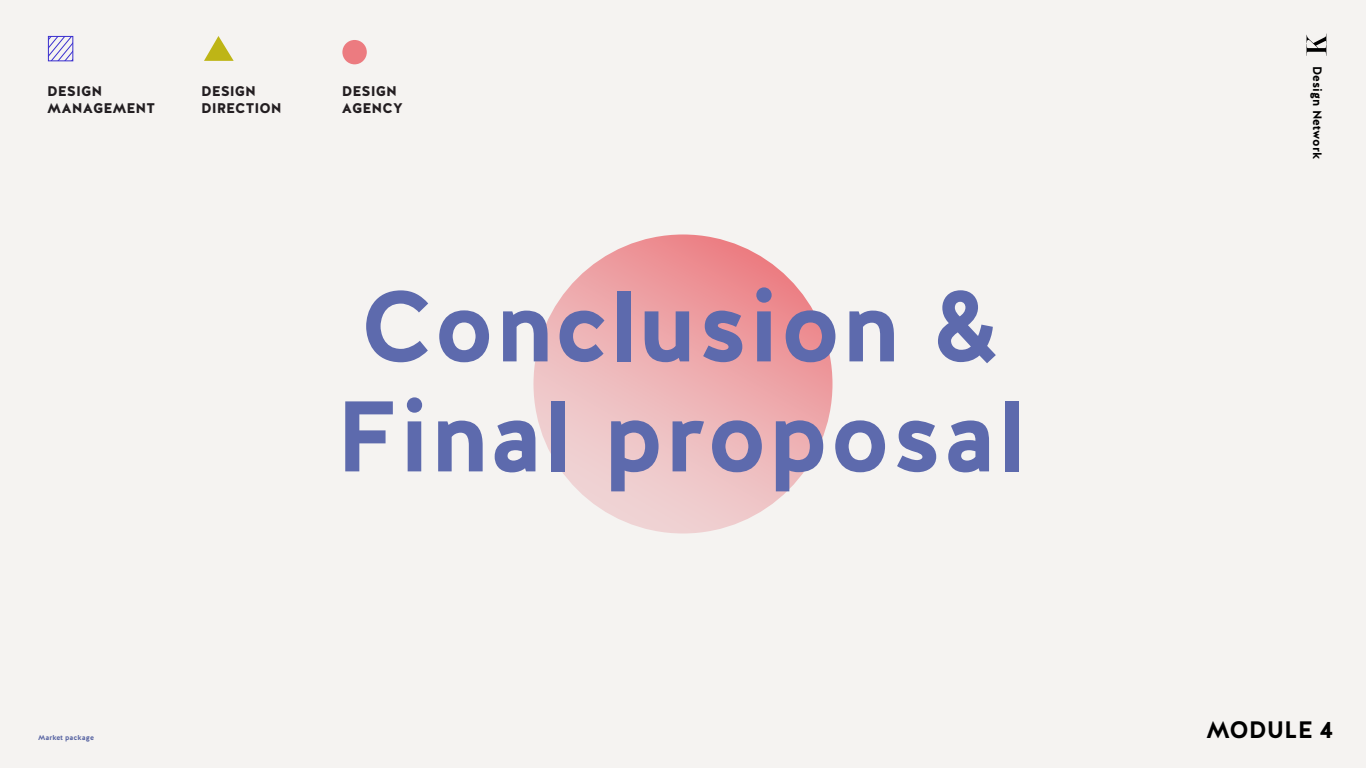
<style>
.page{position:relative;width:1366px;height:768px;background:#f5f3f1}
.page>*{position:absolute;margin:0;border:0;box-sizing:border-box;transform-origin:0 0}
.t1{font:700 100px/110px "Halis GR";color:#5d6aad}
.t2{font:700 23.8px "Halis GR";color:#000}
.t3{font:900 14px/16.8px "Halis GR";color:#231e21}
.t4{font:900 14px/16.8px "Halis GR";color:#221e21}
.t5{font:700 12.2px "Halis GR";color:#000}
.t6{font:700 7.3px "Halis GR";color:#5d6aad}
</style>
<div class="page">
<svg style="left:50px;top:38px;width:21px;height:21px"></svg>
<div style="left:48px;top:36px;width:25px;height:25px;border:1px solid #3a2fcf"></div>
<svg style="left:1307px;top:36px;width:19px;height:18px"></svg>
<svg style="left:533px;top:234px;width:300px;height:300px"></svg>
<svg style="left:204px;top:36px;width:30px;height:25px"></svg>
<div style="left:342px;top:40px;width:25px;height:24px;background:#ec7b80;border-radius:50%"></div>
<p class="t4" style="left:47px;top:83px;width:109px">DESIGN<br>MANAGEMENT</p>
<p class="t3" style="left:201px;top:83px;width:82px">DESIGN<br>DIRECTION</p>
<p class="t3" style="left:342px;top:83px;width:62px">DESIGN<br>AGENCY</p>
<h1 class="t1" style="left:335px;top:274px;width:693px">Conclusion &amp;<br>Final proposal</h1>
<p class="t6" style="left:38px;top:733px;width:58px">Market package</p>
<p class="t5" style="left:1325px;top:66px;width:95px;rotate:90deg">Design Network</p>
<h2 class="t2" style="left:1206px;top:714px;width:128px">MODULE 4</h2>
</div>
